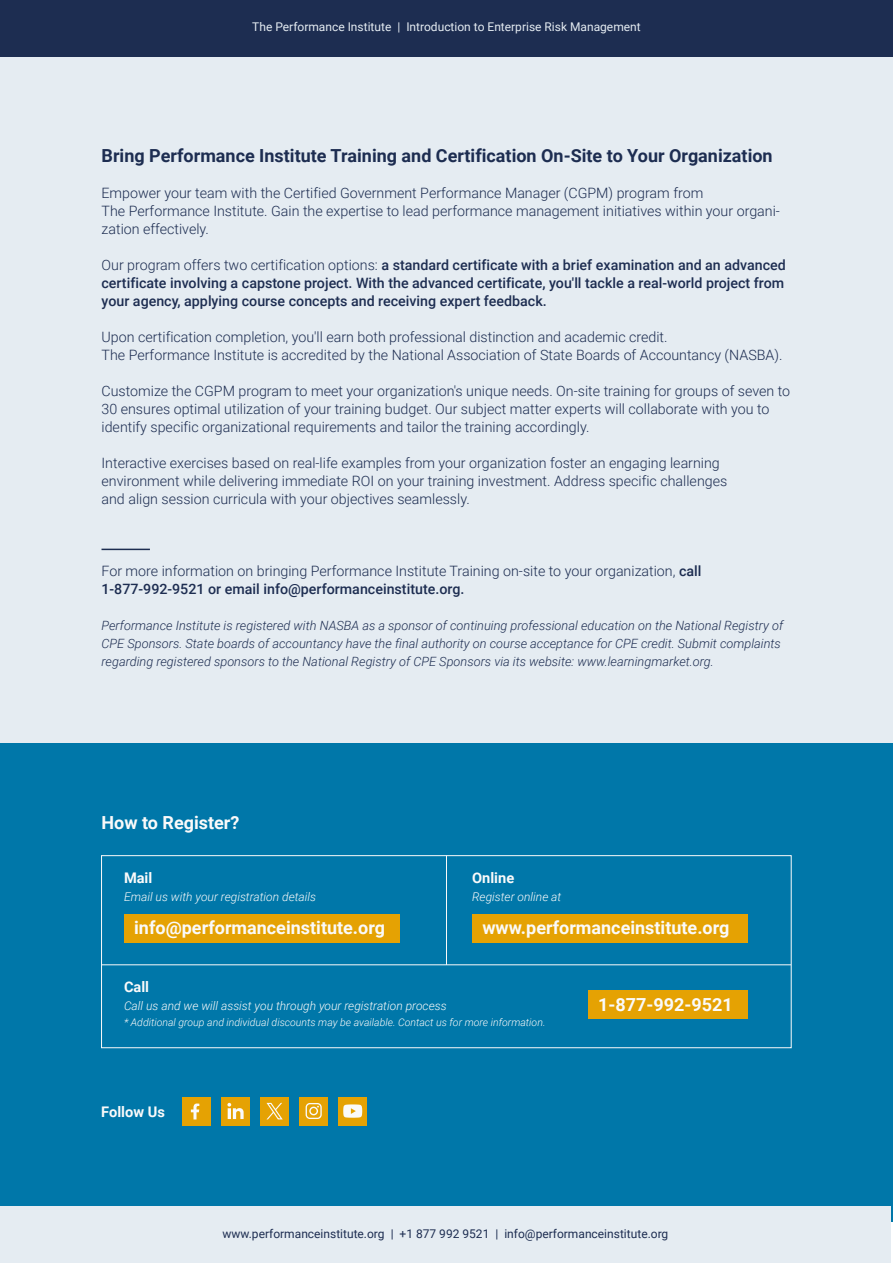
<style>
.page{position:relative;width:893px;height:1263px;background:#fff}
.page>*{position:absolute;margin:0;border:0;box-sizing:border-box;transform-origin:0 0}
.t1{font:700 18px "Roboto";color:#fafafa}
.t2{font:700 18px "Roboto";color:#1d2d51}
.t3{font:700 14.7px "Roboto";color:#fafafa}
.t4{font:300 14.25px/18px "Roboto";color:#1d2d51}
.t5{font:500 14.25px/18px "Roboto";color:#1d2d51;text-align:justify}
.t6{font:italic 300 12.75px/18px "Roboto";color:#1d2d51}
.t7{font:italic 300 12px "Roboto";color:#fafafa}
.t8{font:12px "Roboto";color:#1d2d51}
.t9{font:12px "Roboto";color:#e5ecf2}
.t10{font:italic 300 10.5px "Roboto";color:#fafafa}
.s1{font-weight:300}
.s2{font-weight:500}
</style>
<div class="page">
<div style="left:0;top:0;width:893px;height:743px;background:#e5ecf2"></div>
<div style="left:0;top:743px;width:893px;height:479px;background:#0077a9"></div>
<div style="left:472px;top:914px;width:276px;height:28px;background:#e5a203"></div>
<div style="left:588px;top:990px;width:160px;height:29px;background:#e5a203"></div>
<div style="left:182px;top:1097px;width:29px;height:29px;background:#e5a203"></div>
<div style="left:221px;top:1097px;width:29px;height:29px;background:#e5a203"></div>
<div style="left:260px;top:1097px;width:29px;height:29px;background:#e5a203"></div>
<div style="left:299px;top:1097px;width:29px;height:29px;background:#e5a203"></div>
<div style="left:339px;top:1097px;width:28px;height:29px;background:#e5a203"></div>
<div style="left:124px;top:914px;width:276px;height:29px;background:#e5a203"></div>
<div style="left:0;top:1206px;width:890px;height:57px;background:#e5ecf2"></div>
<div style="left:0;top:0;width:893px;height:57px;background:#1d2d51"></div>
<div style="left:101px;top:855px;width:691px;height:193px;border:1px solid #fafafa"></div>
<hr style="left:446px;top:856px;width:1px;height:109px;background:#fafafa">
<hr style="left:102px;top:964px;width:689px;height:1px;background:#fafafa">
<svg style="left:191px;top:1103px;width:8px;height:16px"></svg>
<svg style="left:306px;top:1103px;width:16px;height:16px"></svg>
<svg style="left:227px;top:1103px;width:17px;height:16px"></svg>
<svg style="left:266px;top:1103px;width:17px;height:16px"></svg>
<svg style="left:343px;top:1104px;width:19px;height:14px"></svg>
<hr style="left:102px;top:549px;width:48px;height:1px;background:#1d2d51">
<p class="t9" style="left:252px;top:19px;width:390px">The Performance Institute | Introduction to Enterprise Risk Management</p>
<p class="t2" style="left:102px;top:143px;width:673px">Bring Performance Institute Training and Certification On-Site to Your Organization</p>
<p class="t4" style="left:102px;top:183px;width:680px">Empower your team with the Certified Government Performance Manager (CGPM) program from<br>The Performance Institute. Gain the expertise to lead performance management initiatives within your organi&shy;zation effectively.</p>
<p class="t5" style="left:102px;top:255px;width:686px"><span class="s1">Our program offers two certification options:</span> a standard certificate with a brief examination and an advanced certificate involving a capstone project. With the advanced certificate, you'll tackle a real-world project from your agency, applying course concepts and receiving expert feedback.</p>
<p class="t4" style="left:102px;top:327px;width:682px">Upon certification completion, you'll earn both professional distinction and academic credit.<br>The Performance Institute is accredited by the National Association of State Boards of Accountancy (NASBA).</p>
<p class="t4" style="left:102px;top:381px;width:690px">Customize the CGPM program to meet your organization's unique needs. On-site training for groups of seven to<br>30 ensures optimal utilization of your training budget. Our subject matter experts will collaborate with you to identify specific organizational requirements and tailor the training accordingly.</p>
<p class="t4" style="left:102px;top:453px;width:627px">Interactive exercises based on real-life examples from your organization foster an engaging learning environment while delivering immediate ROI on your training investment. Address specific challenges and align session curricula with your objectives seamlessly.</p>
<p class="t4" style="left:102px;top:561px;width:602px">For more information on bringing Performance Institute Training on-site to your organization, <span class="s2">call<br>1-877-992-9521 or email info@performanceinstitute.org.</span></p>
<p class="t6" style="left:102px;top:616px;width:683px">Performance Institute is registered with NASBA as a sponsor of continuing professional education on the National Registry of<br>CPE Sponsors. State boards of accountancy have the final authority on course acceptance for CPE credit. Submit complaints regarding registered sponsors to the National Registry of CPE Sponsors via its website: www.learningmarket.org.</p>
<p class="t1" style="left:102px;top:810px;width:139px">How to Register?</p>
<p class="t3" style="left:124px;top:867px;width:30px">Mail</p>
<p class="t7" style="left:124px;top:888px;width:194px">Email us with your registration details</p>
<p class="t3" style="left:472px;top:867px;width:44px">Online</p>
<p class="t7" style="left:472px;top:888px;width:91px">Register online at</p>
<p class="t1" style="left:134px;top:915px;width:252px">info@performanceinstitute.org</p>
<p class="t1" style="left:482px;top:915px;width:249px">www.performanceinstitute.org</p>
<p class="t3" style="left:124px;top:977px;width:27px">Call</p>
<p class="t7" style="left:124px;top:998px;width:324px">Call us and we will assist you through your registration process</p>
<p class="t10" style="left:124px;top:1014px;width:423px">* Additional group and individual discounts may be available. Contact us for more information.</p>
<p class="t3" style="left:101px;top:1101px;width:65px">Follow Us</p>
<p class="t1" style="left:598px;top:992px;width:136px">1-877-992-9521</p>
<p class="t8" style="left:222px;top:1225px;width:447px">www.performanceinstitute.org | +1 877 992 9521 | info@performanceinstitute.org</p>
</div>
